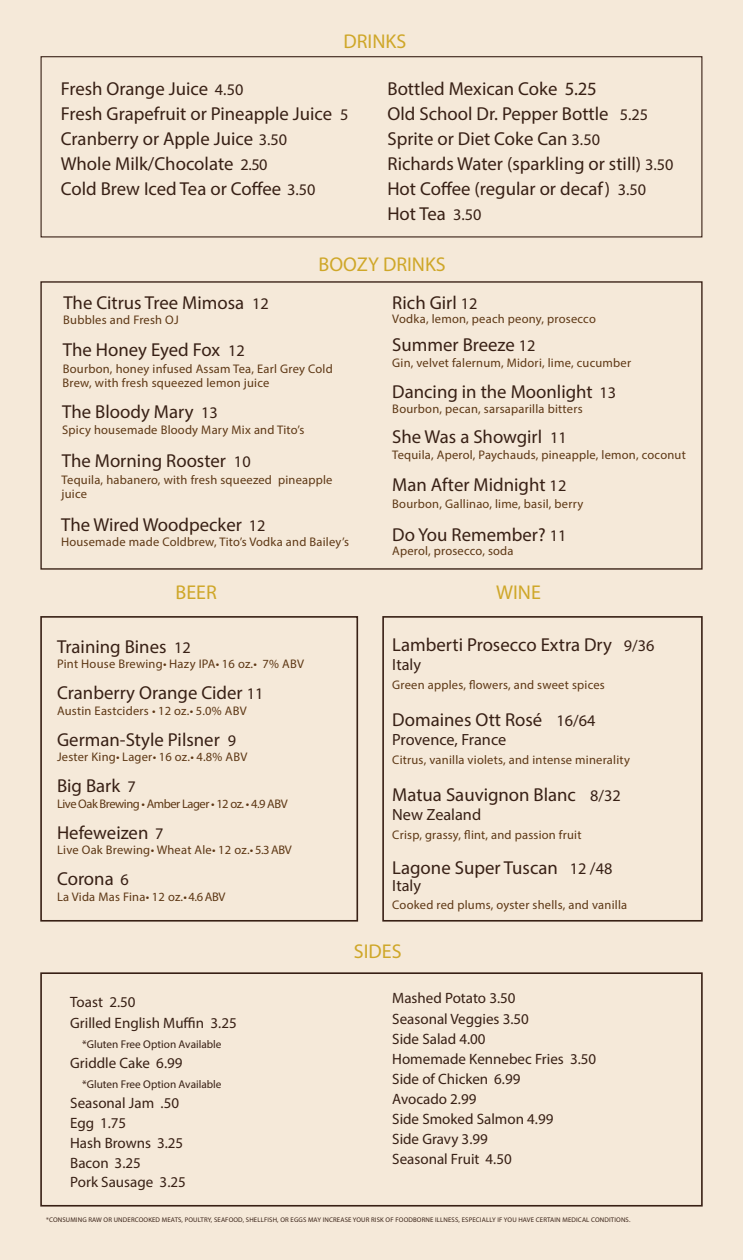
<style>
.page{position:relative;width:743px;height:1260px;background:#fff}
.page>*{position:absolute;margin:0;border:0;box-sizing:border-box;transform-origin:0 0}
.t1{font:900 20px "Florent";color:#cfa729}
.t2{font:18.75px/25px "Lovechild";color:#382015}
.t3{font:16.25px "Lovechild";color:#382015}
.t4{font:15px/20.1px "Lovechild";color:#382015}
.t5{font:12.5px/14.2px "Moms Typewriter";letter-spacing:.02em;color:#5e3815}
.t6{font:12.5px "Moms Typewriter";letter-spacing:-.04em;color:#5e3815}
.t7{font:11.25px "Lovechild";color:#382015}
.t8{font:6.75px "IBM Plex Sans";letter-spacing:.02em;color:#382015}
.s1{font-size:16.25px}
.s2{font-family:"Myriad Pro"}
.s3{font-size:16.88px}
</style>
<div class="page">
<div style="left:0;top:0;width:742px;height:1260px;background:#f5e9d9"></div>
<div style="left:41px;top:56px;width:661px;height:181px;border:1px solid #382015"></div>
<div style="left:40px;top:616px;width:318px;height:306px;border:2px solid #382015"></div>
<div style="left:40px;top:972px;width:662px;height:235px;border:2px solid #382015"></div>
<div style="left:382px;top:616px;width:320px;height:306px;border:2px solid #382015"></div>
<h1 class="t1" style="left:343px;top:29px;width:64px">DRINKS</h1>
<h2 class="t2" style="left:61px;top:76px;width:289px">Fresh Orange Juice <span class="s1">4.50<br></span>Fresh Grapefruit or Pineapple Juice <span class="s1">5<br></span>Cranberry or Apple Juice <span class="s1">3.50<br></span>Whole Milk/Chocolate <span class="s1">2.50<br></span>Cold Brew Iced Tea or Coffee <span class="s1">3.50</span></h2>
<h2 class="t2" style="left:387px;top:76px;width:287px">Bottled Mexican Coke 5.25<br>Old School Dr. Pepper Bottle <span class="s1">5.25<br></span>Sprite or Diet Coke Can <span class="s1">3.50<br></span>Richards Water (sparkling or still) <span class="s1">3.50<br></span>Hot Coffee (regular or decaf) <span class="s1">3.50<br></span>Hot Tea <span class="s1">3.50</span></h2>
<h1 class="t1" style="left:318px;top:252px;width:129px">BOOZY DRINKS</h1>
<h2 class="t2" style="left:63px;top:289px;width:207px">The Citrus Tree Mimosa <span class="s1">12</span></h2>
<p class="t5" style="left:63px;top:313px;width:117px">Bubbles and Fresh OJ</p>
<h2 class="t2" style="left:63px;top:337px;width:183px">The Honey Eyed Fox <span class="s1">12</span></h2>
<p class="t5" style="left:63px;top:362px;width:272px">Bourbon, honey infused Assam Tea, Earl Grey Cold<br>Brew, with fresh squeezed lemon juice</p>
<h2 class="t2" style="left:62px;top:399px;width:157px">The Bloody Mary <span class="s1">13</span></h2>
<p class="t5" style="left:62px;top:422px;width:244px">Spicy housemade Bloody Mary Mix and Tito’s</p>
<h2 class="t2" style="left:62px;top:448px;width:190px">The Morning Rooster <span class="s1">10</span></h2>
<p class="t5" style="left:61px;top:473px;width:272px">Tequila, habanero, with fresh squeezed pineapple juice</p>
<h2 class="t2" style="left:61px;top:511px;width:206px">The Wired Woodpecker <span class="s1">12</span></h2>
<p class="t5" style="left:61px;top:535px;width:289px">Housemade made Coldbrew, Tito’s Vodka and Bailey’s</p>
<h2 class="t2" style="left:392px;top:289px;width:87px">Rich Girl <span class="s1">12</span></h2>
<p class="t5" style="left:392px;top:311px;width:205px">Vodka, lemon, peach peony, prosecco</p>
<h2 class="t2" style="left:392px;top:332px;width:145px">Summer Breeze <span class="s1">12</span></h2>
<p class="t5" style="left:392px;top:355px;width:240px">Gin, velvet falernum, Midori, lime, cucumber</p>
<h2 class="t2" style="left:392px;top:379px;width:225px">Dancing in the Moonlight <span class="s1">13</span></h2>
<p class="t5" style="left:392px;top:402px;width:192px">Bourbon, pecan, sarsaparilla bitters</p>
<h2 class="t2" style="left:392px;top:424px;width:176px">She Was a Showgirl <span class="s1">11</span></h2>
<p class="t5" style="left:392px;top:447px;width:295px">Tequila, Aperol, Paychauds, pineapple, lemon, coconut</p>
<h2 class="t2" style="left:392px;top:472px;width:175px">Man After Midnight <span class="s1">12</span></h2>
<p class="t5" style="left:392px;top:496px;width:192px">Bourbon, Gallinao, lime, basil, berry</p>
<h2 class="t2" style="left:392px;top:522px;width:175px">Do You Remember? <span class="s1">11</span></h2>
<p class="t5" style="left:392px;top:544px;width:123px">Aperol, prosecco, soda</p>
<h1 class="t1" style="left:175px;top:580px;width:43px">BEER</h1>
<h1 class="t1" style="left:496px;top:580px;width:46px">WINE</h1>
<h2 class="t2" style="left:57px;top:633px;width:135px">Training Bines <span class="s1">12</span></h2>
<p class="t5" style="left:57px;top:656px;width:248px">Pint House Brewing<span class="s2">•</span> Hazy IPA<span class="s2">• 1</span>6 oz.<span class="s2">•</span> 7% ABV</p>
<h2 class="t2" style="left:57px;top:680px;width:208px">Cranberry Orange Cider <span class="s1">11</span></h2>
<p class="t5" style="left:57px;top:703px;width:191px">Austin Eastciders <span class="s2">• 1</span>2 oz.<span class="s2">•</span> 5.<span class="s2">0</span>% ABV</p>
<h2 class="t2" style="left:57px;top:726px;width:180px">German-Style Pilsner <span class="s1">9</span></h2>
<p class="t5" style="left:57px;top:749px;width:192px">Jester King<span class="s2">•</span> Lager<span class="s2">• 1</span>6 oz.<span class="s2">•</span> 4.8% ABV</p>
<h2 class="t2" style="left:57px;top:773px;width:80px">Big Bark <span class="s1">7</span></h2>
<p class="t6" style="left:57px;top:796px;width:232px">Live Oak Brewing <span class="s2">•</span> Amber Lager <span class="s2">• 1</span>2 oz. <span class="s2">•</span> 4.9 ABV</p>
<h2 class="t2" style="left:57px;top:819px;width:108px">Hefeweizen <span class="s1">7</span></h2>
<p class="t5" style="left:57px;top:842px;width:236px">Live Oak Brewing<span class="s2">•</span> Wheat Ale<span class="s2">• 1</span>2 oz.<span class="s2">•</span> 5.3 ABV</p>
<h2 class="t2" style="left:57px;top:866px;width:73px">Corona <span class="s1">6</span></h2>
<p class="t5" style="left:57px;top:889px;width:170px">La Vida Mas Fina<span class="s2">• 1</span>2 oz.<span class="s2">•</span> 4.6 ABV</p>
<h2 class="t2" style="left:392px;top:632px;width:264px">Lamberti Prosecco Extra Dry <span class="s1">9/36</span></h2>
<h3 class="t3" style="left:392px;top:655px;width:30px">Italy</h3>
<p class="t5" style="left:392px;top:677px;width:214px">Green apples, flowers, and sweet spices</p>
<h2 class="t2" style="left:392px;top:707px;width:205px">Domaines Ott Rosé <span class="s1">16/64</span></h2>
<h3 class="t3" style="left:392px;top:730px;width:115px">Provence, France</h3>
<p class="t5" style="left:392px;top:752px;width:239px">Citrus, vanilla violets, and intense minerality</p>
<h2 class="t2" style="left:392px;top:782px;width:230px">Matua Sauvignon Blanc <span class="s1">8/32</span></h2>
<h3 class="t3" style="left:392px;top:805px;width:90px">New Zealand</h3>
<p class="t5" style="left:392px;top:827px;width:191px">Crisp, grassy, flint, and passion fruit</p>
<h2 class="t2" style="left:392px;top:855px;width:221px">Lagone Super Tuscan <span class="s1">12</span> <span class="s3">/</span><span class="s1">48</span></h2>
<h3 class="t3" style="left:392px;top:876px;width:30px">Italy</h3>
<p class="t5" style="left:392px;top:897px;width:236px">Cooked red plums, oyster shells, and vanilla</p>
<h1 class="t1" style="left:354px;top:939px;width:49px">SIDES</h1>
<p class="t4" style="left:392px;top:988px;width:205px">Mashed Potato 3.50<br>Seasonal Veggies 3.50<br>Side Salad 4.00<br>Homemade Kennebec Fries 3.50<br>Side of Chicken 6.99<br>Avocado 2.99<br>Side Smoked Salmon 4.99<br>Side Gravy 3.99<br>Seasonal Fruit 4.50</p>
<p class="t4" style="left:70px;top:991px;width:168px;line-height:20.6px">Toast 2.50<br>Grilled English Muffin 3.25</p>
<p class="t7" style="left:82px;top:1037px;width:141px">*Gluten Free Option Available</p>
<p class="t4" style="left:70px;top:1052px;width:114px">Griddle Cake 6.99</p>
<p class="t7" style="left:82px;top:1077px;width:141px">*Gluten Free Option Available</p>
<p class="t4" style="left:70px;top:1092px;width:117px">Seasonal Jam .50<br>Egg 1.75<br>Hash Browns 3.25<br>Bacon 3.25<br>Pork Sausage 3.25</p>
<p class="t8" style="left:46px;top:1215px;width:585px">*CONSUMING RAW OR UNDERCOOKED MEATS, POULTRY, SEAFOOD, SHELLFISH, OR EGGS MAY INCREASE YOUR RISK OF FOODBORNE ILLNESS, ESPECIALLY IF YOU HAVE CERTAIN MEDICAL CONDITIONS.</p>
</div>
